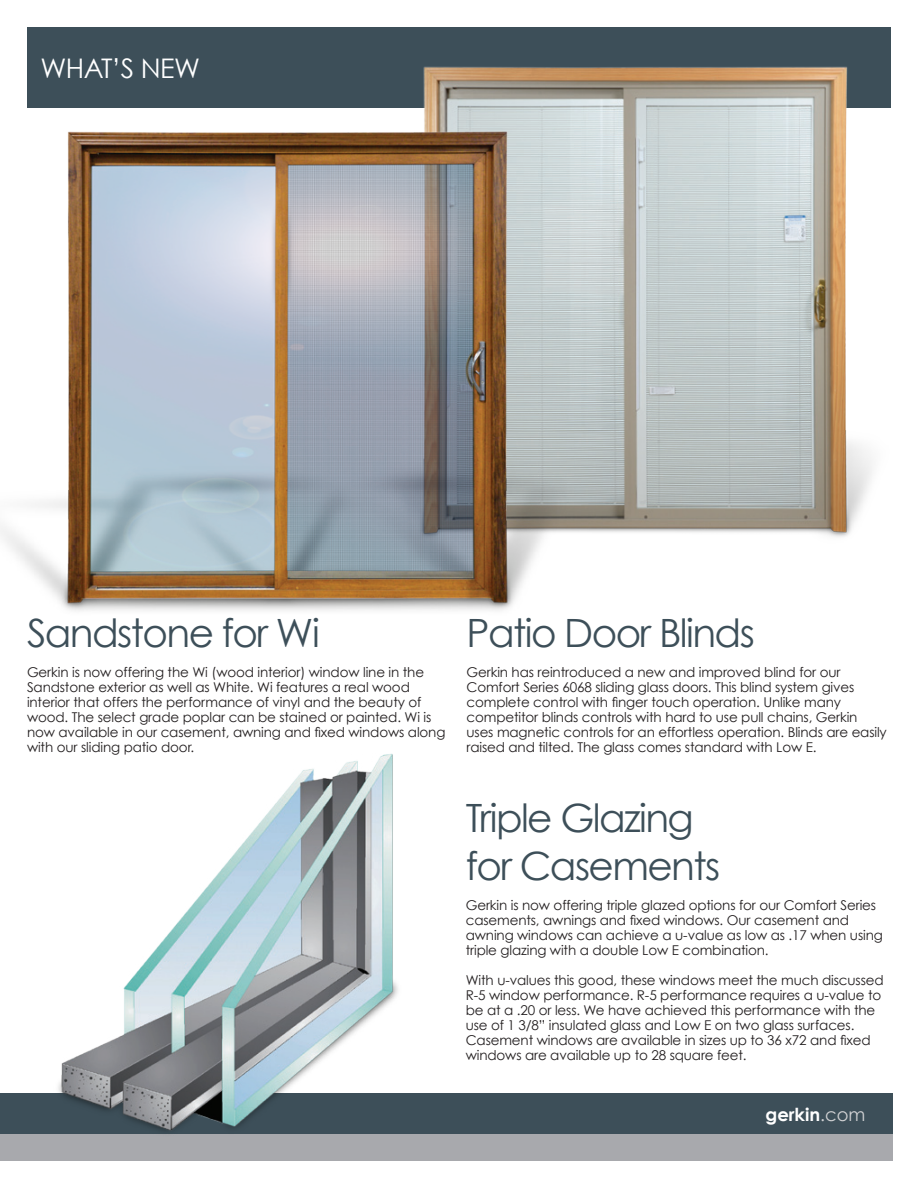
<style>
.page{position:relative;width:918px;height:1188px;background:#fff}
.page>*{position:absolute;margin:0;border:0;box-sizing:border-box;transform-origin:0 0}
.t1{font:39px/48px "Century Gothic";letter-spacing:-.04em;color:#3d4f59}
.t2{font:27px "Century Gothic";color:#fff}
.t3{font:700 18px "Century Gothic";color:#fff}
.t4{font:13.5px/15px "Century Gothic";letter-spacing:-.01em;color:#231f20}
.s1{font-weight:400;color:#d1d2d4}
</style>
<div class="page">
<div style="left:27px;top:27px;width:864px;height:81px;background:#3d4f59"></div>
<div style="left:0;top:1094px;width:892px;height:40px;background:#3d4f59"></div>
<div style="left:0;top:1134px;width:892px;height:27px;background:#a8a9ad"></div>
<img style="left:40px;top:753px;width:398px;height:378px">
<img style="left:423px;top:66px;width:449px;height:471px">
<img style="left:0;top:108px;width:675px;height:503px">
<h2 class="t2" style="left:40px;top:51px;width:120px">what’s new</h2>
<h1 class="t1" style="left:27px;top:608px;width:294px">Sandstone for Wi</h1>
<p class="t4" style="left:27px;top:664px;width:420px">Gerkin is now offering the Wi (wood interior) window line in the Sandstone exterior as well as White. Wi features a real wood interior that offers the performance of vinyl and the beauty of wood. The select grade poplar can be stained or painted. Wi is now available in our casement, awning and fixed windows along with our sliding patio door.</p>
<h1 class="t1" style="left:466px;top:608px;width:290px">Patio Door Blinds</h1>
<p class="t4" style="left:466px;top:664px;width:422px">Gerkin has reintroduced a new and improved blind for our Comfort Series 6068 sliding glass doors. This blind system gives complete control with finger touch operation. Unlike many competitor blinds controls with hard to use pull chains, Gerkin uses magnetic controls for an effortless operation. Blinds are easily raised and tilted. The glass comes standard with Low E.</p>
<h1 class="t1" style="left:466px;top:793px;width:256px">Triple Glazing for Casements</h1>
<p class="t4" style="left:466px;top:897px;width:419px">Gerkin is now offering triple glazed options for our Comfort Series casements, awnings and fixed windows. Our casement and awning windows can achieve a u-value as low as .17 when using triple glazing with a double Low E combination.</p>
<p class="t4" style="left:466px;top:972px;width:419px">With u-values this good, these windows meet the much discussed R-5 window performance. R-5 performance requires a u-value to be at a .20 or less. We have achieved this performance with the use of 1 3/8” insulated glass and Low E on two glass surfaces.<br>Casement windows are available in sizes up to 36 x72 and fixed windows are available up to 28 square feet.</p>
<h3 class="t3" style="left:765px;top:1103px;width:102px">gerkin<span class="s1">.com</span></h3>
</div>
